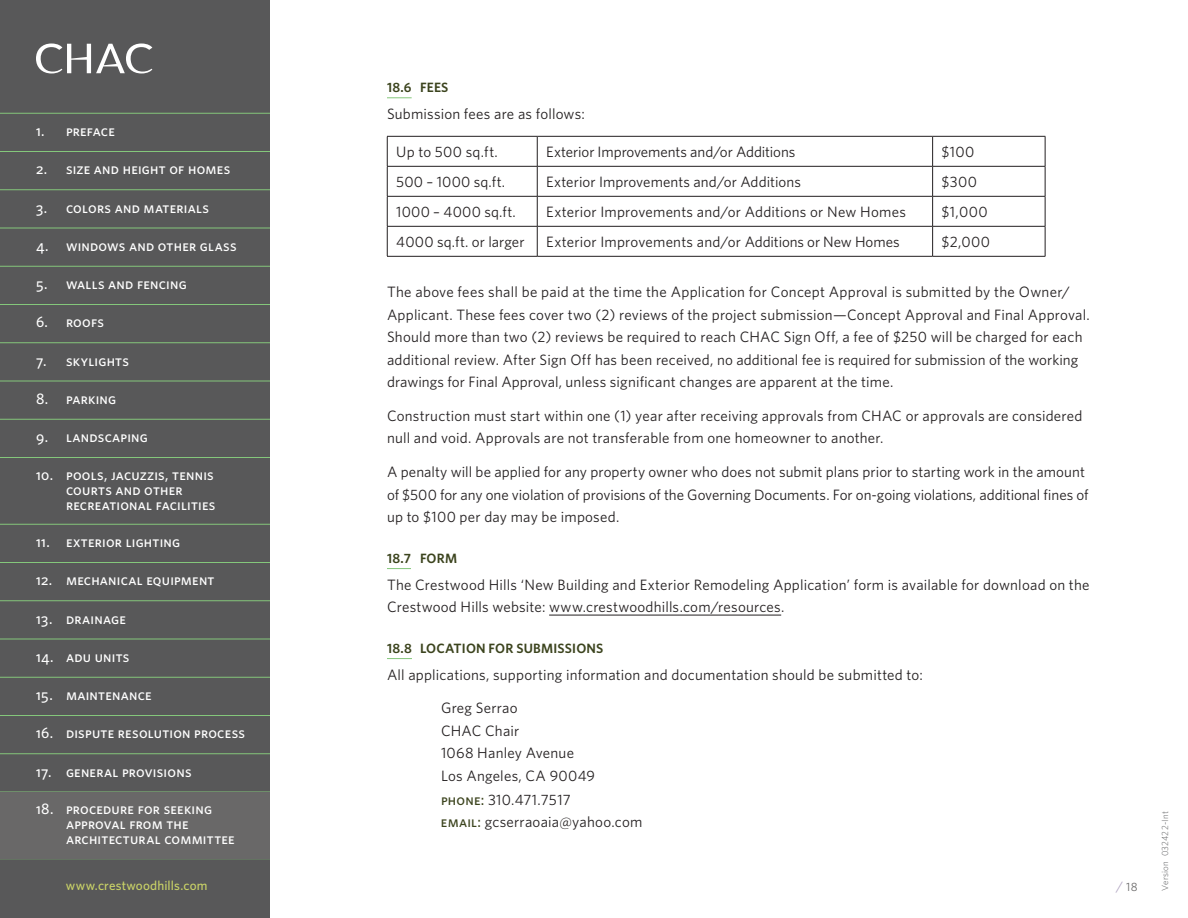
<style>
.page{position:relative;width:1188px;height:918px;background:#fff}
.page>*{position:absolute;margin:0;border:0;box-sizing:border-box;transform-origin:0 0}
.body{font:15px/22.5px "Whitney";letter-spacing:.01em;color:#231f20}
.menu{font:15px/15px "Whitney Medium SC";letter-spacing:.015em;color:#fff}
.body_indent{font:15px "Whitney";letter-spacing:.015em;color:#231f20}
.subhead_CAPS{font:600 13.5px "Whitney";letter-spacing:.015em;color:#3c441e}
.t1{font:500 13.2px "Whitney";letter-spacing:.01em;color:#cad367}
.t2{font:12px "Whitney";color:#696868}
.t3{font:300 9px "Whitney";letter-spacing:.025em;color:#58595b}
.s1{font-family:"Whitney Medium SC";color:#3c441e}
.s2{font-size:13.5px;color:#b1a5c1}
</style>
<div class="page">
<div style="left:0;top:0;width:270px;height:918px;background:#585859"></div>
<hr style="left:0;top:113px;width:270px;height:1px;background:#84c77b">
<hr style="left:0;top:151px;width:270px;height:1px;background:#84c77b">
<hr style="left:0;top:189px;width:270px;height:1px;background:#84c77b">
<hr style="left:0;top:228px;width:270px;height:1px;background:#84c77b">
<hr style="left:0;top:266px;width:270px;height:1px;background:#84c77b">
<hr style="left:0;top:304px;width:270px;height:1px;background:#84c77b">
<hr style="left:0;top:342px;width:270px;height:1px;background:#84c77b">
<hr style="left:0;top:381px;width:270px;height:1px;background:#84c77b">
<hr style="left:0;top:419px;width:270px;height:1px;background:#84c77b">
<hr style="left:0;top:457px;width:270px;height:1px;background:#84c77b">
<hr style="left:0;top:524px;width:270px;height:1px;background:#84c77b">
<hr style="left:0;top:562px;width:270px;height:1px;background:#84c77b">
<hr style="left:0;top:600px;width:270px;height:1px;background:#84c77b">
<hr style="left:0;top:639px;width:270px;height:1px;background:#84c77b">
<hr style="left:0;top:677px;width:270px;height:1px;background:#84c77b">
<hr style="left:0;top:715px;width:270px;height:1px;background:#84c77b">
<hr style="left:0;top:753px;width:270px;height:1px;background:#84c77b">
<svg style="left:36px;top:43px;width:116px;height:30px"></svg>
<div style="left:0;top:792px;width:270px;height:67px;background:#696868"></div>
<svg style="left:387px;top:97px;width:25px;height:1px"></svg>
<svg style="left:387px;top:568px;width:24px;height:1px"></svg>
<hr style="left:549px;top:615px;width:232px;height:1px;background:#231f20">
<svg style="left:387px;top:658px;width:25px;height:1px"></svg>
<hr style="left:387px;top:136px;width:150px;height:1px;background:#231f20">
<hr style="left:537px;top:136px;width:396px;height:1px;background:#231f20">
<hr style="left:933px;top:136px;width:112px;height:1px;background:#231f20">
<hr style="left:387px;top:166px;width:150px;height:1px;background:#231f20">
<hr style="left:537px;top:166px;width:396px;height:1px;background:#231f20">
<hr style="left:933px;top:166px;width:112px;height:1px;background:#231f20">
<hr style="left:387px;top:196px;width:150px;height:1px;background:#231f20">
<hr style="left:537px;top:196px;width:396px;height:1px;background:#231f20">
<hr style="left:933px;top:196px;width:112px;height:1px;background:#231f20">
<hr style="left:387px;top:226px;width:150px;height:1px;background:#231f20">
<svg style="left:387px;top:137px;width:1px;height:119px"></svg>
<hr style="left:537px;top:226px;width:396px;height:1px;background:#231f20">
<svg style="left:537px;top:137px;width:1px;height:119px"></svg>
<hr style="left:933px;top:226px;width:112px;height:1px;background:#231f20">
<svg style="left:932px;top:137px;width:1px;height:119px"></svg>
<svg style="left:1045px;top:137px;width:1px;height:119px"></svg>
<hr style="left:387px;top:256px;width:150px;height:1px;background:#231f20">
<hr style="left:537px;top:256px;width:396px;height:1px;background:#231f20">
<hr style="left:933px;top:256px;width:112px;height:1px;background:#231f20">
<p class="menu" style="left:36px;top:123px;width:81px">1. preface</p>
<p class="menu" style="left:36px;top:161px;width:196px">2. size and height of homes</p>
<p class="menu" style="left:36px;top:200px;width:174px">3. colors and materials</p>
<p class="menu" style="left:36px;top:238px;width:202px">4. windows and other glass</p>
<p class="menu" style="left:36px;top:276px;width:152px">5. walls and fencing</p>
<p class="menu" style="left:36px;top:314px;width:70px">6. roofs</p>
<p class="menu" style="left:36px;top:353px;width:95px">7. skylights</p>
<p class="menu" style="left:36px;top:391px;width:82px">8. parking</p>
<p class="menu" style="left:36px;top:429px;width:113px">9. landscaping</p>
<p class="menu" style="left:66px;top:467px;width:151px;text-indent:-30px">10. pools, jacuzzis, tennis courts and other recreational facilities</p>
<p class="menu" style="left:36px;top:534px;width:146px">11. exterior lighting</p>
<p class="menu" style="left:36px;top:572px;width:180px">12. mechanical equipment</p>
<p class="menu" style="left:36px;top:611px;width:91px">13. drainage</p>
<p class="menu" style="left:36px;top:649px;width:95px">14. adu units</p>
<p class="menu" style="left:36px;top:687px;width:117px">15. maintenance</p>
<p class="menu" style="left:36px;top:725px;width:211px">16. dispute resolution process</p>
<p class="menu" style="left:36px;top:764px;width:157px">17. general provisions</p>
<p class="menu" style="left:66px;top:801px;width:170px;text-indent:-30px">18. procedure for seeking approval from the architectural committee</p>
<p class="t1" style="left:66px;top:878px;width:143px">www.crestwoodhills.com</p>
<p class="subhead_CAPS" style="left:387px;top:79px;width:63px">18.6 FEES</p>
<p class="body" style="left:387px;top:102px;width:199px">Submission fees are as follows:</p>
<p class="body" style="left:396px;top:141px;width:103px">Up to 500 sq.ft.</p>
<p class="body" style="left:546px;top:141px;width:251px">Exterior Improvements and/or Additions</p>
<p class="body" style="left:942px;top:141px;width:34px">$100</p>
<p class="body" style="left:396px;top:171px;width:110px">500 – 1000 sq.ft.</p>
<p class="body" style="left:546px;top:171px;width:256px">Exterior Improvements and/or Additions</p>
<p class="body" style="left:942px;top:171px;width:37px">$300</p>
<p class="body" style="left:396px;top:201px;width:121px">1000 – 4000 sq.ft.</p>
<p class="body" style="left:546px;top:201px;width:361px">Exterior Improvements and/or Additions or New Homes</p>
<p class="body" style="left:942px;top:201px;width:47px">$1,000</p>
<p class="body" style="left:396px;top:231px;width:130px">4000 sq.ft. or larger</p>
<p class="body" style="left:546px;top:231px;width:355px">Exterior Improvements and/or Additions or New Homes</p>
<p class="body" style="left:942px;top:231px;width:50px">$2,000</p>
<p class="body" style="left:387px;top:280px;width:704px">The above fees shall be paid at the time the Application for Concept Approval is submitted by the Owner/ Applicant. These fees cover two (2) reviews of the project submission—Concept Approval and Final Approval.<br>Should more than two (2) reviews be required to reach CHAC Sign Off, a fee of $250 will be charged for each additional review. After Sign Off has been received, no additional fee is required for submission of the working drawings for Final Approval, unless significant changes are apparent at the time.</p>
<p class="body" style="left:387px;top:404px;width:697px">Construction must start within one (1) year after receiving approvals from CHAC or approvals are considered null and void. Approvals are not transferable from one homeowner to another.</p>
<p class="body" style="left:387px;top:460px;width:703px">A penalty will be applied for any property owner who does not submit plans prior to starting work in the amount of $500 for any one violation of provisions of the Governing Documents. For on-going violations, additional fines of up to $100 per day may be imposed.</p>
<p class="subhead_CAPS" style="left:387px;top:550px;width:72px">18.7 FORM</p>
<p class="body" style="left:387px;top:573px;width:704px">The Crestwood Hills ‘New Building and Exterior Remodeling Application’ form is available for download on the<br>Crestwood Hills website: www.crestwoodhills.com/resources.</p>
<p class="subhead_CAPS" style="left:387px;top:640px;width:218px">18.8 LOCATION FOR SUBMISSIONS</p>
<p class="body" style="left:387px;top:663px;width:537px">All applications, supporting information and documentation should be submitted to:</p>
<p class="body_indent" style="left:441px;top:699px;width:78px">Greg Serrao</p>
<p class="body_indent" style="left:441px;top:722px;width:80px">CHAC Chair</p>
<p class="body_indent" style="left:441px;top:744px;width:135px">1068 Hanley Avenue</p>
<p class="body_indent" style="left:441px;top:767px;width:156px">Los Angeles, CA 90049</p>
<p class="body_indent" style="left:441px;top:791px;width:131px"><span class="s1">phone:</span> 310.471.7517</p>
<p class="body_indent" style="left:441px;top:813px;width:203px"><span class="s1">email:</span> gcserraoaia@yahoo.com</p>
<p class="t2" style="left:1116px;top:879px;width:23px"><span class="s2">/</span> 18</p>
<p class="t3" style="left:1160px;top:891px;width:81px;rotate:-90deg">Version 032422-Int</p>
</div>
